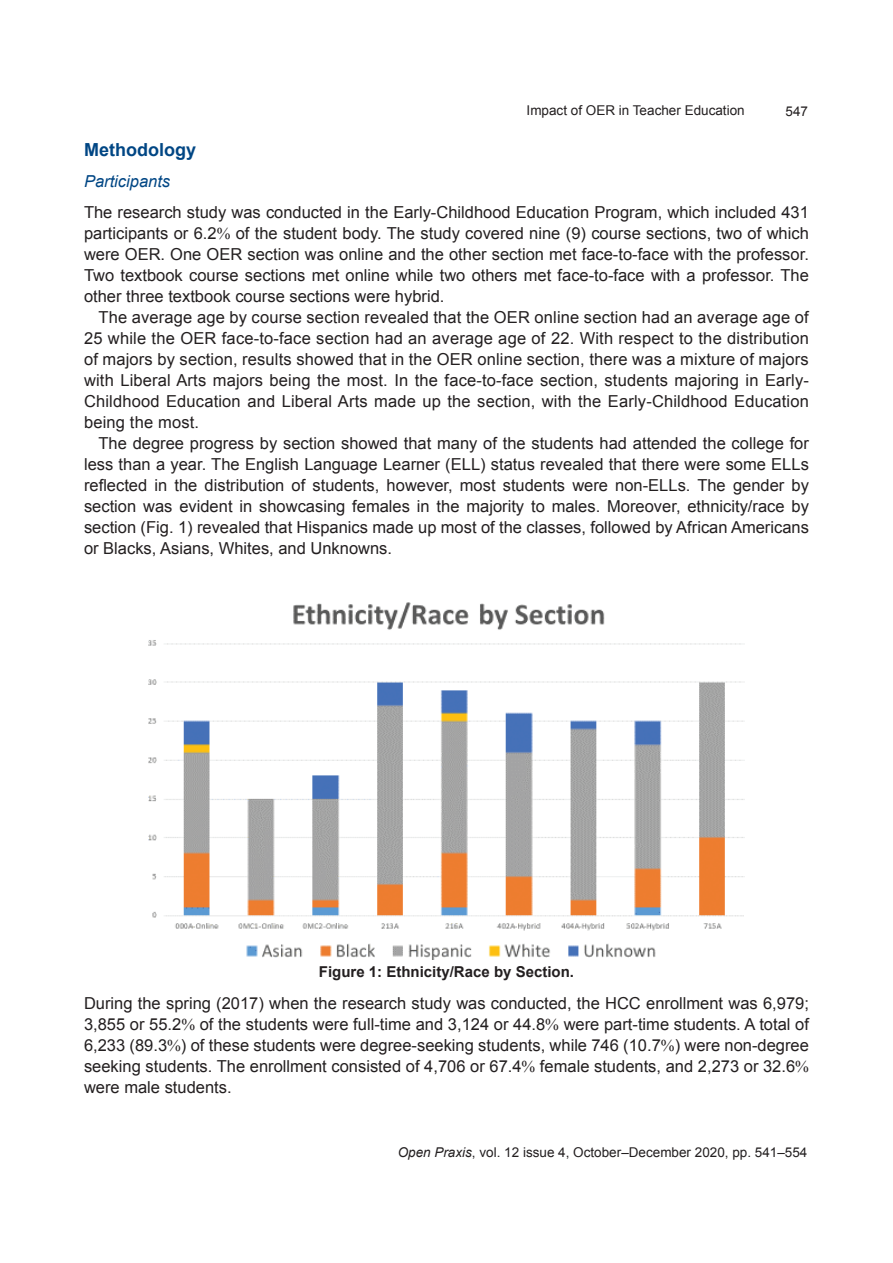
<style>
.page{position:relative;width:893px;height:1263px;background:#fff}
.page>*{position:absolute;margin:0;border:0;box-sizing:border-box;transform-origin:0 0}
.Head_A{font:700 18px "Arial";color:#004684}
.Para_ind{font:16.5px/21px "Arial";letter-spacing:.005em;color:#231f20;text-align:justify}
.Para_1st{font:16.5px/21px "Arial";color:#231f20;text-align:justify}
.Head_B{font:italic 16.5px "Arial";color:#004684}
.Figure_title{font:700 15px "Arial";color:#231f20}
.t1{font:13.5px "Arial";color:#231f20}
.s1{font-family:"Times New Roman"}
.s2{font-style:italic}
</style>
<div class="page">
<img style="left:149px;top:602px;width:595px;height:357px">
<p class="t1" style="left:527px;top:101px;width:220px">Impact of OER in Teacher Education</p>
<p class="t1" style="left:786px;top:102px;width:24px">547</p>
<p class="Head_A" style="left:84px;top:137px;width:113px">Methodology</p>
<p class="Head_B" style="left:84px;top:170px;width:88px">Participants</p>
<p class="Para_1st" style="left:84px;top:202px;width:726px">The research study was conducted in the Early-Childhood Education Program, which included 431 participants or 6.2<span class="s1">%</span> of the student body. The study covered nine (9) course sections, two of which were OER. One OER section was online and the other section met face-to-face with the professor.<br>Two textbook course sections met online while two others met face-to-face with a professor. The other three textbook course sections were hybrid.</p>
<p class="Para_ind" style="left:84px;top:307px;width:726px;text-indent:15px">The average age by course section revealed that the OER online section had an average age of 25 while the OER face-to-face section had an average age of 22. With respect to the distribution of majors by section, results showed that in the OER online section, there was a mixture of majors with Liberal Arts majors being the most. In the face-to-face section, students majoring in Early-Childhood Education and Liberal Arts made up the section, with the Early-Childhood Education being the most.</p>
<p class="Para_ind" style="left:84px;top:433px;width:726px;text-indent:15px">The degree progress by section showed that many of the students had attended the college for less than a year. The English Language Learner (ELL) status revealed that there were some ELLs reflected in the distribution of students, however, most students were non-ELLs. The gender by section was evident in showcasing females in the majority to males. Moreover, ethnicity/race by section (Fig. 1) revealed that Hispanics made up most of the classes, followed by African Americans or Blacks, Asians, Whites, and Unknowns.</p>
<p class="Figure_title" style="left:319px;top:962px;width:257px">Figure 1: Ethnicity/Race by Section.</p>
<p class="Para_1st" style="left:84px;top:992px;width:726px">During the spring (2017) when the research study was conducted, the HCC enrollment was 6,979; 3,855 or 55.2<span class="s1">%</span> of the students were full-time and 3,124 or 44.8<span class="s1">%</span> were part-time students. A total of 6,233 (89.3<span class="s1">%</span>) of these students were degree-seeking students, while 746 (10.7<span class="s1">%</span>) were non-degree seeking students. The enrollment consisted of 4,706 or 67.4<span class="s1">%</span> female students, and 2,273 or 32.6<span class="s1">% </span>were male students.</p>
<p class="t1" style="left:398px;top:1144px;width:411px"><span class="s2">Open Praxis</span>, vol. 12 issue 4, October–December 2020, pp. 541–554</p>
</div>
